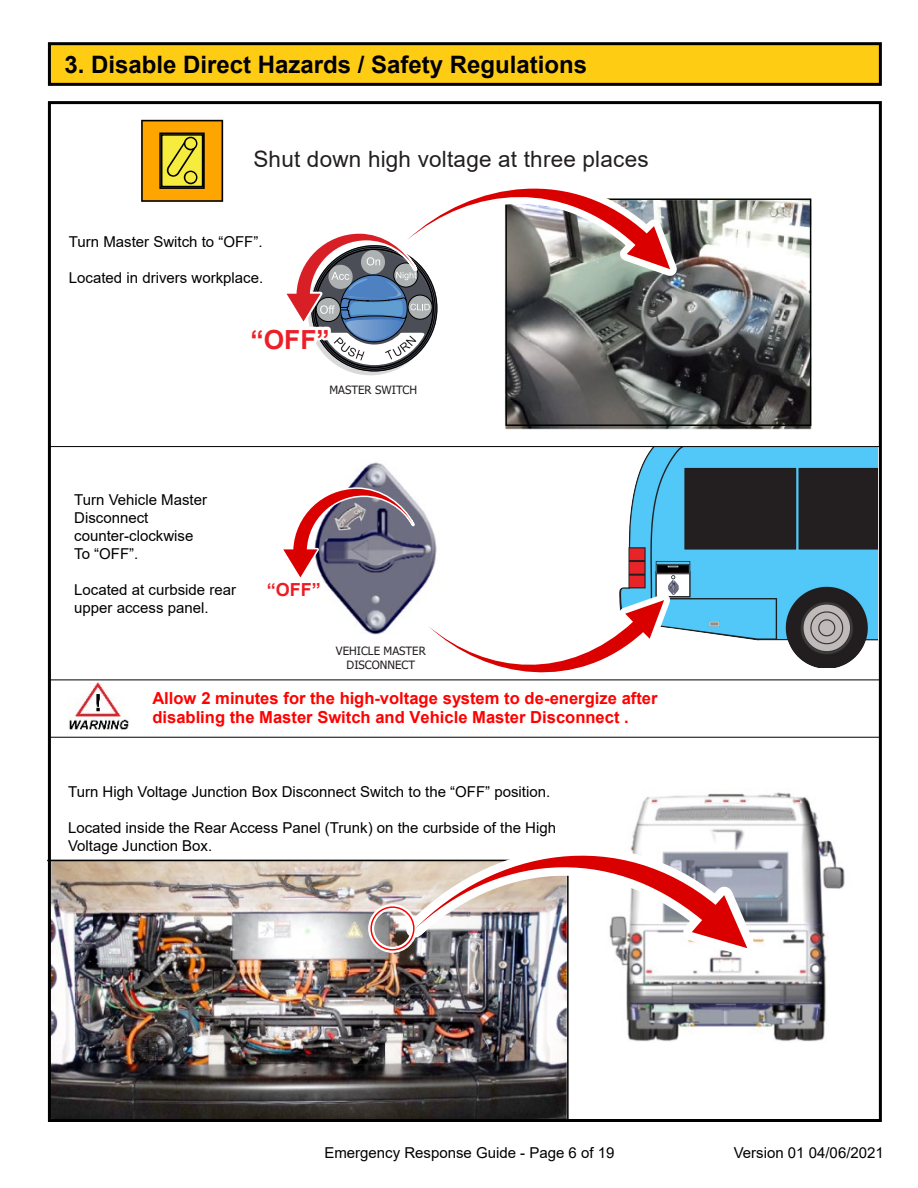
<style>
.page{position:relative;width:918px;height:1188px;background:#fff}
.page>*{position:absolute;margin:0;border:0;box-sizing:border-box;transform-origin:0 0}
.t1{font:700 26.4px "Arial";color:#eb2027}
.t2{font:700 24px "Arial";color:#000}
.t3{font:22.5px "Arial";letter-spacing:.01em;color:#231f20}
.t4{font:700 18px "Arial";color:#ed1c24}
.t5{font:700 16.65px/19px "Arial";color:#f00}
.t6{font:15px/18px "Arial";color:#000}
.t7{font:11.4px/13.6px "Tahoma";color:#231f20;text-align:center}
</style>
<div class="page">
<img style="left:69px;top:683px;width:60px;height:48px">
<img style="left:626px;top:792px;width:219px;height:250px">
<svg style="left:141px;top:120px;width:82px;height:82px;background:#cb9710"></svg>
<div style="left:48px;top:42px;width:834px;height:44px;background:#ffcc14;border:3px solid #000"></div>
<img style="left:576px;top:198px;width:236px;height:231px">
<div style="left:505px;top:198px;width:306px;height:228px;border:2px solid #000400"></div>
<img style="left:618px;top:447px;width:260px;height:221px">
<svg style="left:283px;top:489px;width:401px;height:191px"></svg>
<hr style="left:49px;top:446px;width:831px;height:1px;background:#000">
<hr style="left:49px;top:737px;width:831px;height:1px;background:#000">
<img style="left:47px;top:859px;width:522px;height:263px">
<div style="left:368px;top:904px;width:49px;height:49px;border:6px solid #fff;border-radius:50%"></div>
<img style="left:391px;top:826px;width:386px;height:149px">
<svg style="left:415px;top:826px;width:332px;height:122px"></svg>
<div style="left:370px;top:906px;width:45px;height:45px;border:2px solid #f00;border-radius:50%"></div>
<svg style="left:279px;top:365px;width:297px;height:202px"></svg>
<svg style="left:286px;top:188px;width:407px;height:177px"></svg>
<hr style="left:49px;top:680px;width:831px;height:1px;background:#000">
<h2 class="t2" style="left:64px;top:48px;width:524px">3. Disable Direct Hazards / Safety Regulations</h2>
<h3 class="t3" style="left:253px;top:143px;width:397px">Shut down high voltage at three places</h3>
<p class="t6" style="left:69px;top:232px;width:195px">Turn Master Switch to “OFF”.</p>
<p class="t6" style="left:69px;top:268px;width:196px">Located in drivers workplace.</p>
<h1 class="t1" style="left:251px;top:321px;width:81px">“OFF”</h1>
<p class="t7" style="left:329px;top:383px;width:89px">MASTER SWITCH</p>
<p class="t6" style="left:74px;top:491px;width:134px">Turn Vehicle Master<br>Disconnect counter-clockwise<br>To “OFF”.</p>
<p class="t6" style="left:74px;top:581px;width:163px">Located at curbside rear upper access panel.</p>
<p class="t4" style="left:267px;top:577px;width:55px">“OFF”</p>
<p class="t7" style="left:336px;top:645px;width:91px">VEHICLE MASTER<br>DISCONNECT</p>
<p class="t5" style="left:152px;top:688px;width:507px">Allow 2 minutes for the high-voltage system to de-energize after disabling the Master Switch and Vehicle Master Disconnect .</p>
<p class="t6" style="left:68px;top:782px;width:484px">Turn High Voltage Junction Box Disconnect Switch to the “OFF” position.</p>
<p class="t6" style="left:68px;top:818px;width:490px">Located inside the Rear Access Panel (Trunk) on the curbside of the High<br>Voltage Junction Box.</p>
<p class="t6" style="left:324px;top:1144px;width:292px">Emergency Response Guide - Page 6 of 19</p>
<p class="t6" style="left:734px;top:1144px;width:152px">Version 01 04/06/2021</p>
</div>
